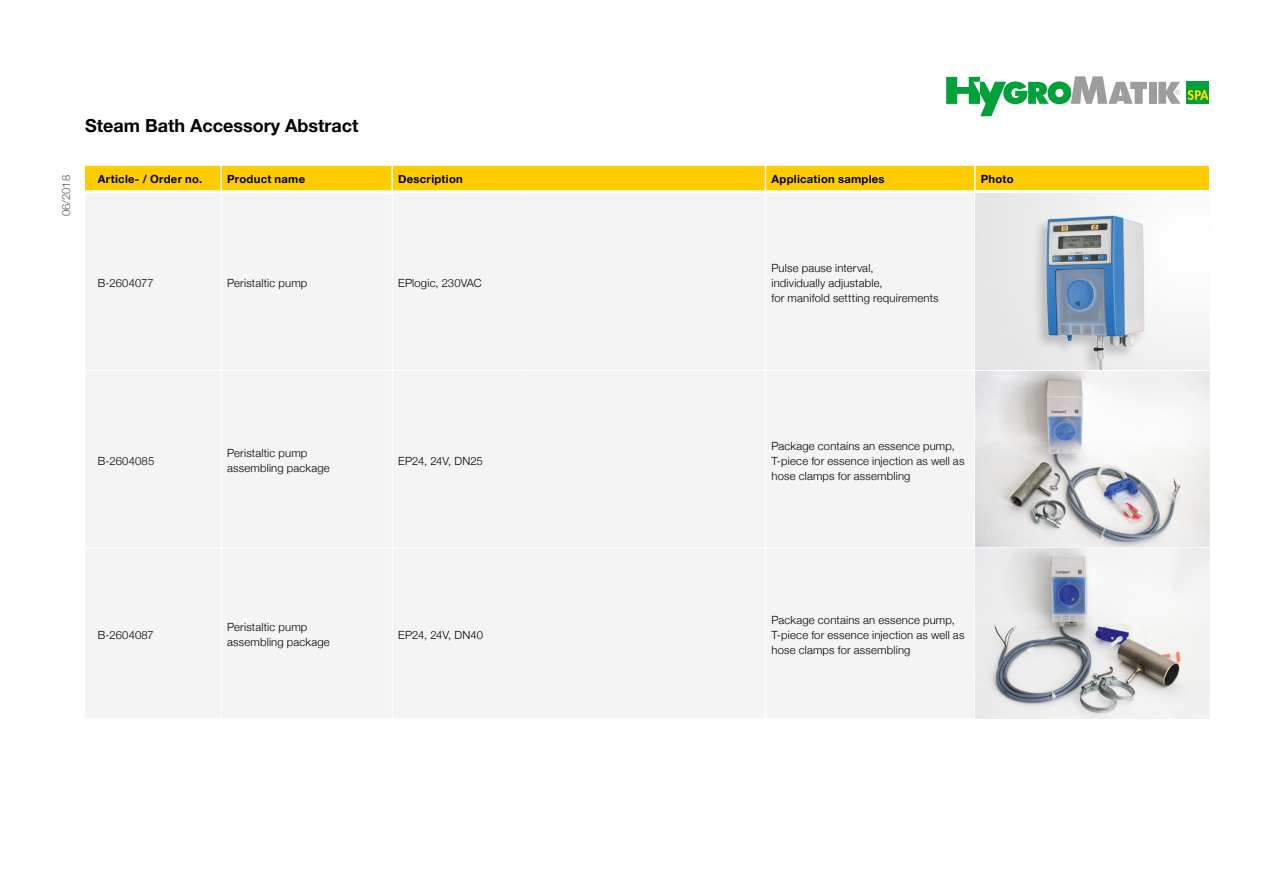
<style>
.page{position:relative;width:1263px;height:893px;background:#fff}
.page>*{position:absolute;margin:0;border:0;box-sizing:border-box;transform-origin:0 0}
.t1{font:700 18px "Helvetica Neue";color:#000}
.t2{font:300 11.25px/15px "Helvetica Neue";letter-spacing:.015em;color:#000}
.t3{font:700 11.25px "Helvetica Neue";letter-spacing:.025em;color:#000}
.t4{font:300 11.25px "Helvetica Neue";letter-spacing:-.005em;color:#000}
.t5{font:300 11.25px "Helvetica Neue";color:#565656}
</style>
<div class="page">
<div style="left:1149px;top:82px;width:8px;height:22px;background:#9c9d9d"></div>
<svg style="left:1158px;top:82px;width:22px;height:22px"></svg>
<svg style="left:946px;top:76px;width:201px;height:40px"></svg>
<div style="left:1187px;top:82px;width:22px;height:22px;background:#00a139"></div>
<svg style="left:1187px;top:90px;width:22px;height:10px"></svg>
<div style="left:85px;top:194px;width:889px;height:524px;background:#f4f4f4"></div>
<div style="left:85px;top:166px;width:1124px;height:24px;background:#fc0"></div>
<hr style="left:974px;top:166px;width:2px;height:24px;background:#fff">
<hr style="left:221px;top:193px;width:1px;height:177px;background:#fff">
<hr style="left:392px;top:193px;width:1px;height:177px;background:#fff">
<hr style="left:765px;top:193px;width:1px;height:177px;background:#fff">
<hr style="left:85px;top:370px;width:136px;height:1px;background:#fff">
<hr style="left:221px;top:370px;width:171px;height:1px;background:#fff">
<hr style="left:221px;top:371px;width:1px;height:177px;background:#fff">
<hr style="left:392px;top:370px;width:135px;height:1px;background:#fff">
<hr style="left:392px;top:371px;width:1px;height:177px;background:#fff">
<hr style="left:527px;top:370px;width:238px;height:1px;background:#fff">
<hr style="left:765px;top:370px;width:210px;height:1px;background:#fff">
<hr style="left:765px;top:371px;width:1px;height:177px;background:#fff">
<hr style="left:85px;top:548px;width:136px;height:1px;background:#fff">
<hr style="left:221px;top:548px;width:171px;height:1px;background:#fff">
<hr style="left:221px;top:549px;width:1px;height:169px;background:#fff">
<hr style="left:392px;top:548px;width:135px;height:1px;background:#fff">
<hr style="left:392px;top:549px;width:1px;height:169px;background:#fff">
<hr style="left:527px;top:548px;width:238px;height:1px;background:#fff">
<hr style="left:765px;top:548px;width:210px;height:1px;background:#fff">
<hr style="left:765px;top:549px;width:1px;height:169px;background:#fff">
<img style="left:975px;top:193px;width:235px;height:354px">
<img style="left:975px;top:549px;width:234px;height:169px">
<h1 class="t1" style="left:85px;top:115px;width:275px">Steam Bath Accessory Abstract</h1>
<p class="t5" style="left:59px;top:216px;width:43px;rotate:-90deg">06/2018</p>
<p class="t3" style="left:98px;top:172px;width:106px">Article- / Order no.</p>
<p class="t3" style="left:227px;top:172px;width:80px">Product name</p>
<p class="t3" style="left:398px;top:172px;width:66px">Description</p>
<p class="t3" style="left:771px;top:172px;width:115px">Application samples</p>
<p class="t3" style="left:981px;top:172px;width:34px">Photo</p>
<p class="t2" style="left:98px;top:275px;width:57px">B-2604077</p>
<p class="t2" style="left:227px;top:275px;width:82px">Peristaltic pump</p>
<p class="t2" style="left:398px;top:275px;width:85px">EPlogic, 230VAC</p>
<p class="t2" style="left:98px;top:453px;width:58px">B-2604085</p>
<p class="t2" style="left:227px;top:446px;width:104px">Peristaltic pump assembling package</p>
<p class="t4" style="left:398px;top:454px;width:86px">EP24, 24V, DN25</p>
<p class="t2" style="left:98px;top:627px;width:58px">B-2604087</p>
<p class="t2" style="left:227px;top:620px;width:104px">Peristaltic pump assembling package</p>
<p class="t2" style="left:398px;top:627px;width:86px">EP24, 24V, DN40</p>
<p class="t2" style="left:771px;top:260px;width:169px">Pulse pause interval,<br>individually adjustable,<br>for manifold settting requirements</p>
<p class="t2" style="left:771px;top:438px;width:194px">Package contains an essence pump,<br>T-piece for essence injection as well as hose clamps for assembling</p>
<p class="t2" style="left:771px;top:612px;width:194px">Package contains an essence pump,<br>T-piece for essence injection as well as hose clamps for assembling</p>
</div>
